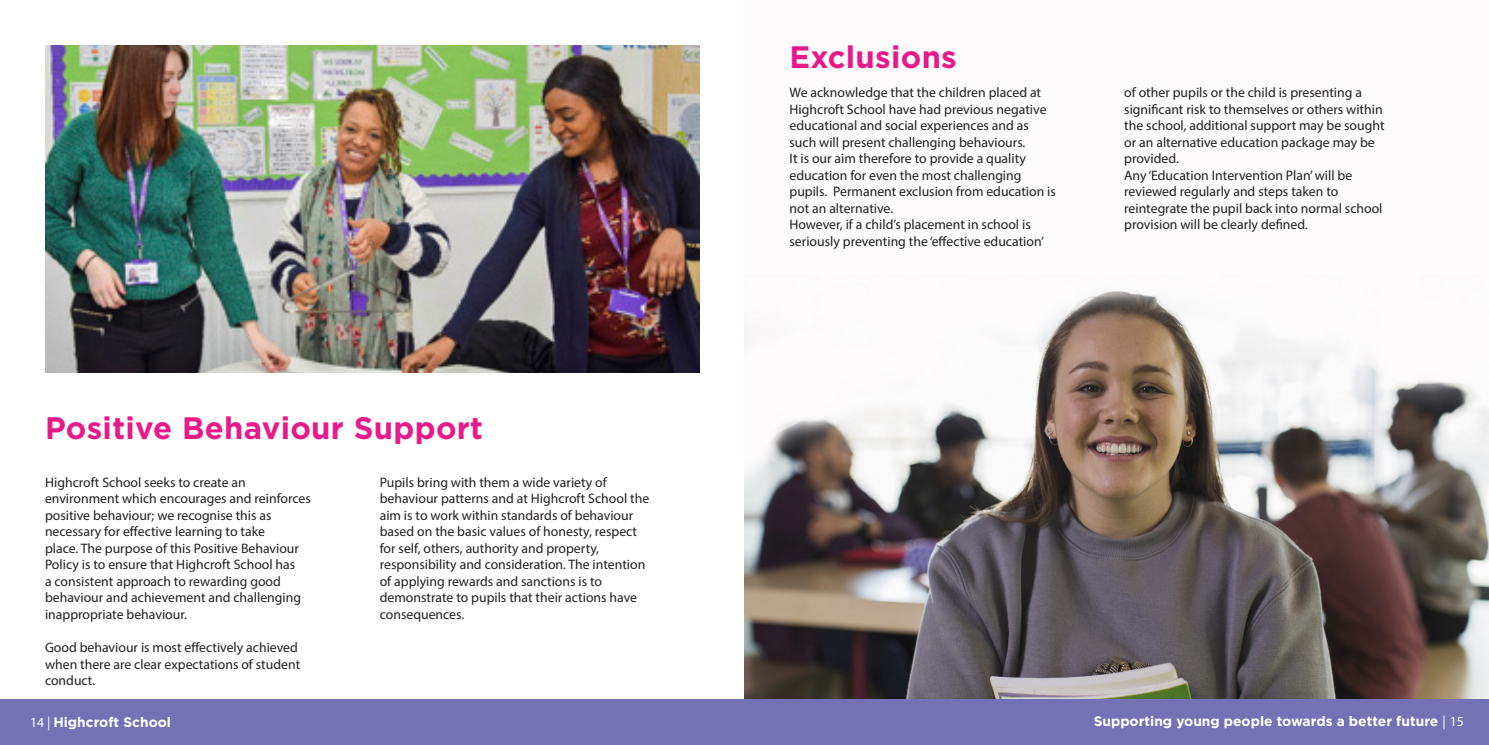
<style>
.page{position:relative;width:1489px;height:745px;background:#fff}
.page>*{position:absolute;margin:0;border:0;box-sizing:border-box;transform-origin:0 0}
.t1{font:700 31px "Gotham";letter-spacing:.01em;color:#e8198a}
.t2{font:13.75px/16.5px "Myriad Pro";color:#231f20}
.t3{font:700 13.75px "Gotham";color:#fff}
.s1{font-family:"Myriad Pro";font-weight:400}
</style>
<div class="page">
<div style="left:0;top:699px;width:1488px;height:45px;background:#7472b5"></div>
<img style="left:744px;top:291px;width:744px;height:407px">
<img style="left:45px;top:45px;width:654px;height:327px">
<p class="t1" style="left:45px;top:410px;width:439px">Positive Behaviour Support</p>
<p class="t2" style="left:45px;top:473px;width:267px">Highcroft School seeks to create an environment which encourages and reinforces positive behaviour; we recognise this as necessary for effective learning to take<br>place. The purpose of this Positive Behaviour Policy is to ensure that Highcroft School has<br>a consistent approach to rewarding good behaviour and achievement and challenging inappropriate behaviour.</p>
<p class="t2" style="left:45px;top:638px;width:257px">Good behaviour is most effectively achieved when there are clear expectations of student conduct.</p>
<p class="t2" style="left:380px;top:473px;width:271px">Pupils bring with them a wide variety of behaviour patterns and at Highcroft School the aim is to work within standards of behaviour based on the basic values of honesty, respect for self, others, authority and property, responsibility and consideration. The intention of applying rewards and sanctions is to demonstrate to pupils that their actions have consequences.</p>
<p class="t1" style="left:789px;top:39px;width:169px">Exclusions</p>
<p class="t2" style="left:789px;top:84px;width:258px">We acknowledge that the children placed at Highcroft School have had previous negative educational and social experiences and as such will present challenging behaviours.</p>
<p class="t2" style="left:789px;top:150px;width:268px">It is our aim therefore to provide a quality education for even the most challenging pupils. Permanent exclusion from education is not an alternative.</p>
<p class="t2" style="left:789px;top:216px;width:256px">However, if a child’s placement in school is seriously preventing the ‘effective education’</p>
<p class="t2" style="left:1124px;top:84px;width:262px">of other pupils or the child is presenting a significant risk to themselves or others within the school, additional support may be sought or an alternative education package may be provided.</p>
<p class="t2" style="left:1124px;top:167px;width:260px">Any ‘Education Intervention Plan’ will be reviewed regularly and steps taken to reintegrate the pupil back into normal school provision will be clearly defined.</p>
<p class="t3" style="left:30px;top:713px;width:142px"><span class="s1">14 |</span> Highcroft School</p>
<p class="t3" style="left:1093px;top:713px;width:372px">Supporting young people towards a better future <span class="s1">| 15</span></p>
</div>
